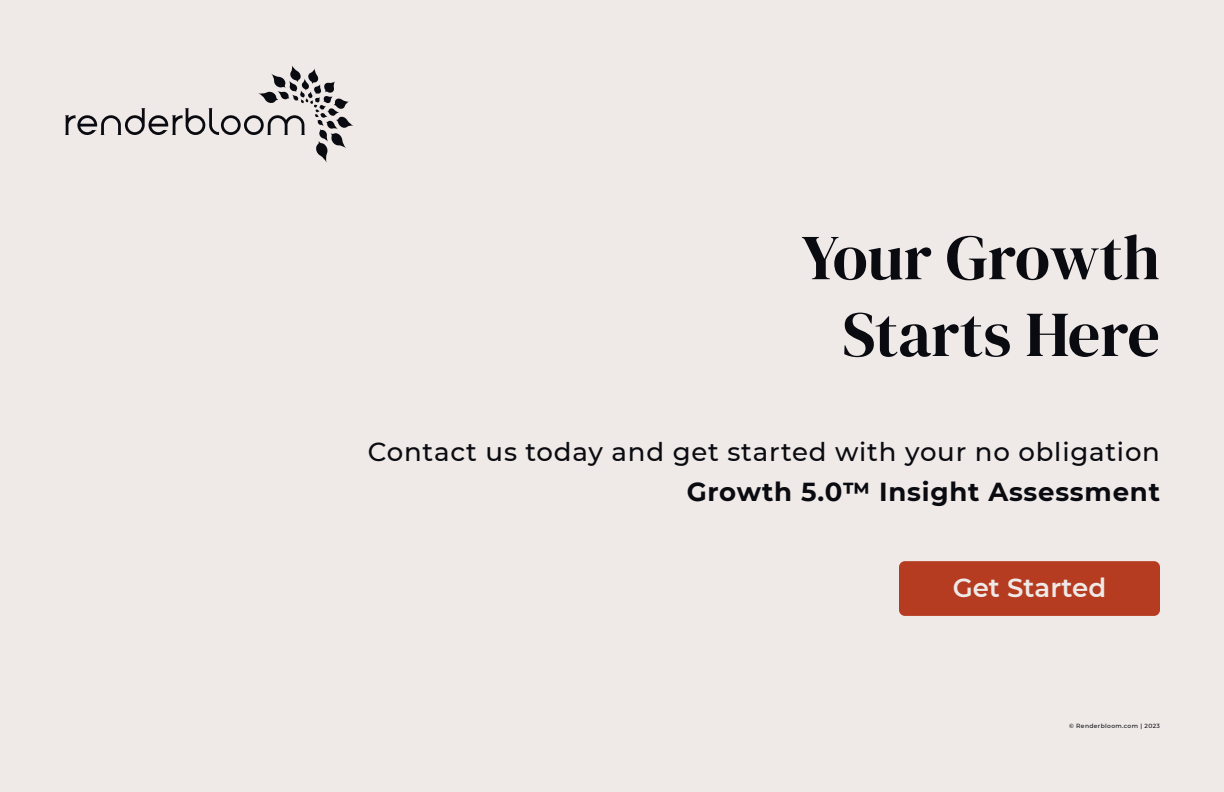
<style>
.page{position:relative;width:1224px;height:792px;background:#efe9e7}
.page>*{position:absolute;margin:0;border:0;box-sizing:border-box;transform-origin:0 0}
.t1{font:64px/76.8px "DM Serif Display";color:#0a0b11;text-align:right}
.t2{font:500 26px "Montserrat";letter-spacing:.03em;color:#0a0b11}
.t3{font:700 26px "Montserrat";letter-spacing:.03em;color:#0a0b11}
.t4{font:600 26px "Montserrat";color:#efe9e7}
.t5{font:500 6px "Montserrat";letter-spacing:.06em;color:#0a0b11}
</style>
<div class="page">
<div style="left:899px;top:561px;width:261px;height:55px;background:#b63c21;border-radius:6px"></div>
<svg style="left:65px;top:65px;width:289px;height:98px"></svg>
<h1 class="t1" style="left:801px;top:220px;width:360px">Your Growth<br>Starts Here</h1>
<p class="t2" style="left:368px;top:434px;width:794px">Contact us today and get started with your no obligation</p>
<p class="t3" style="left:687px;top:473px;width:475px">Growth 5.0™ Insight Assessment</p>
<p class="t4" style="left:953px;top:569px;width:155px">Get Started</p>
<p class="t5" style="left:1069px;top:722px;width:92px">© Renderbloom.com | 2023</p>
</div>
